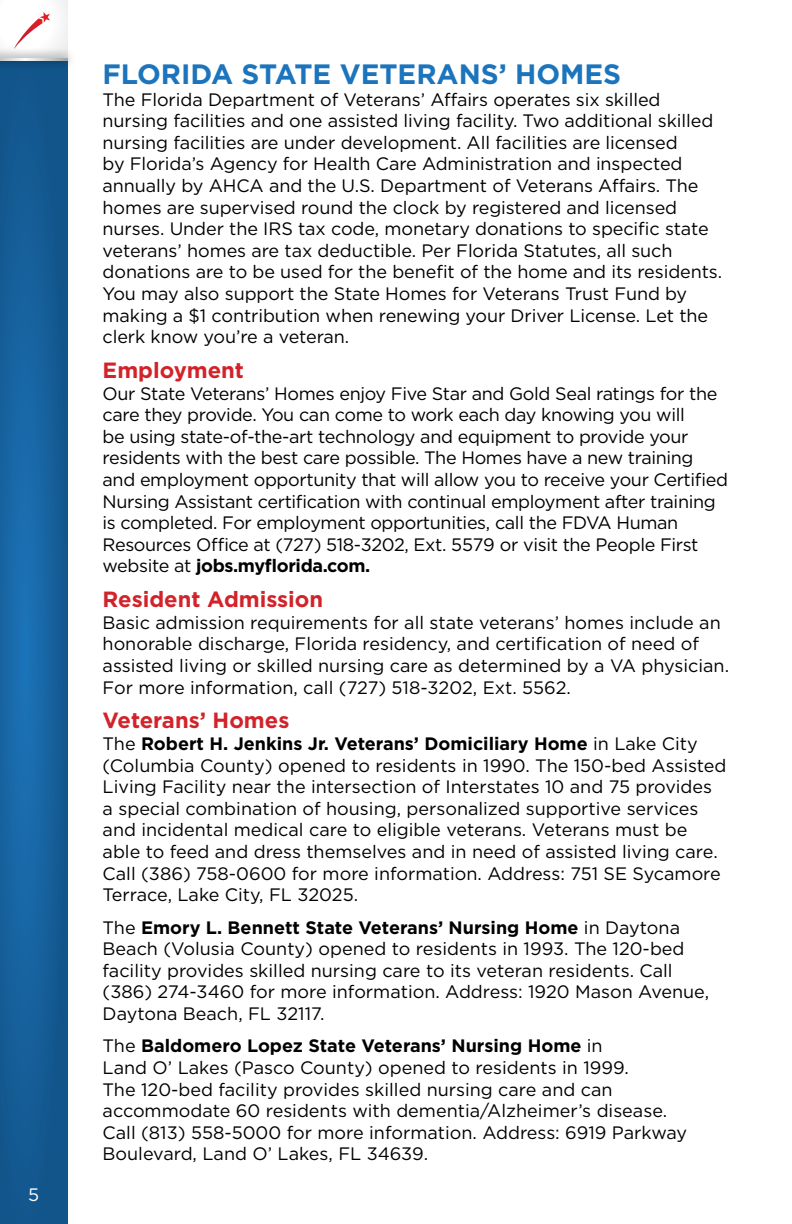
<style>
.page{position:relative;width:792px;height:1224px;background:#fff}
.page>*{position:absolute;margin:0;border:0;box-sizing:border-box;transform-origin:0 0}
.t1{font:700 28px "Gotham";color:#1c75bc}
.t2{font:700 22px "Gotham";color:#d2232a}
.t3{font:18px/21.6px "Gotham";letter-spacing:-.005em;color:#000}
.t4{font:18px "Gotham";color:#fff}
.s1{font-weight:700}
</style>
<div class="page">
<svg style="left:0;top:71px;width:68px;height:1153px;background:#155f9a"></svg>
<div style="left:0;top:0;width:68px;height:59px;background:linear-gradient(to right,#fff,#f8f8f8)"></div>
<div style="left:0;top:48px;width:77px;height:23px;background:#000;opacity:.75"></div>
<svg style="left:0;top:58px;width:68px;height:3px"></svg>
<svg style="left:14px;top:12px;width:36px;height:37px"></svg>
<p class="t4" style="left:28px;top:1183px;width:13px">5</p>
<h1 class="t1" style="left:103px;top:55px;width:520px">FLORIDA STATE VETERANS’ HOMES</h1>
<p class="t3" style="left:103px;top:88px;width:621px">The Florida Department of Veterans’ Affairs operates six skilled nursing facilities and one assisted living facility. Two additional skilled nursing facilities are under development. All facilities are licensed<br>by Florida’s Agency for Health Care Administration and inspected annually by AHCA and the U.S. Department of Veterans Affairs. The homes are supervised round the clock by registered and licensed nurses. Under the IRS tax code, monetary donations to specific state veterans’ homes are tax deductible. Per Florida Statutes, all such donations are to be used for the benefit of the home and its residents.<br>You may also support the State Homes for Veterans Trust Fund by making a $1 contribution when renewing your Driver License. Let the clerk know you’re a veteran.</p>
<p class="t2" style="left:103px;top:356px;width:143px">Employment</p>
<p class="t3" style="left:103px;top:382px;width:627px">Our State Veterans’ Homes enjoy Five Star and Gold Seal ratings for the care they provide. You can come to work each day knowing you will<br>be using state-of-the-art technology and equipment to provide your residents with the best care possible. The Homes have a new training and employment opportunity that will allow you to receive your Certified Nursing Assistant certification with continual employment after training is completed. For employment opportunities, call the FDVA Human Resources Office at (727) 518-3202, Ext. 5579 or visit the People First website at <span class="s1">jobs.myflorida.com.</span></p>
<p class="t2" style="left:103px;top:585px;width:222px">Resident Admission</p>
<p class="t3" style="left:103px;top:611px;width:628px">Basic admission requirements for all state veterans’ homes include an honorable discharge, Florida residency, and certification of need of assisted living or skilled nursing care as determined by a VA physician.<br>For more information, call (727) 518-3202, Ext. 5562.</p>
<p class="t2" style="left:103px;top:706px;width:188px">Veterans’ Homes</p>
<p class="t3" style="left:103px;top:732px;width:625px">The <span class="s1">Robert H. Jenkins Jr. Veterans’ Domiciliary Home</span> in Lake City (Columbia County) opened to residents in 1990. The 150-bed Assisted Living Facility near the intersection of Interstates 10 and 75 provides a special combination of housing, personalized supportive services and incidental medical care to eligible veterans. Veterans must be able to feed and dress themselves and in need of assisted living care.<br>Call (386) 758-0600 for more information. Address: 751 SE Sycamore Terrace, Lake City, FL 32025.</p>
<p class="t3" style="left:103px;top:916px;width:608px">The <span class="s1">Emory L. Bennett State Veterans’ Nursing Home</span> in Daytona Beach (Volusia County) opened to residents in 1993. The 120-bed facility provides skilled nursing care to its veteran residents. Call (386) 274-3460 for more information. Address: 1920 Mason Avenue, Daytona Beach, FL 32117.</p>
<p class="t3" style="left:103px;top:1035px;width:586px">The <span class="s1">Baldomero Lopez State Veterans’ Nursing Home</span> in<br>Land O’ Lakes (Pasco County) opened to residents in 1999.<br>The 120-bed facility provides skilled nursing care and can accommodate 60 residents with dementia/Alzheimer’s disease.<br>Call (813) 558-5000 for more information. Address: 6919 Parkway Boulevard, Land O’ Lakes, FL 34639.</p>
</div>
